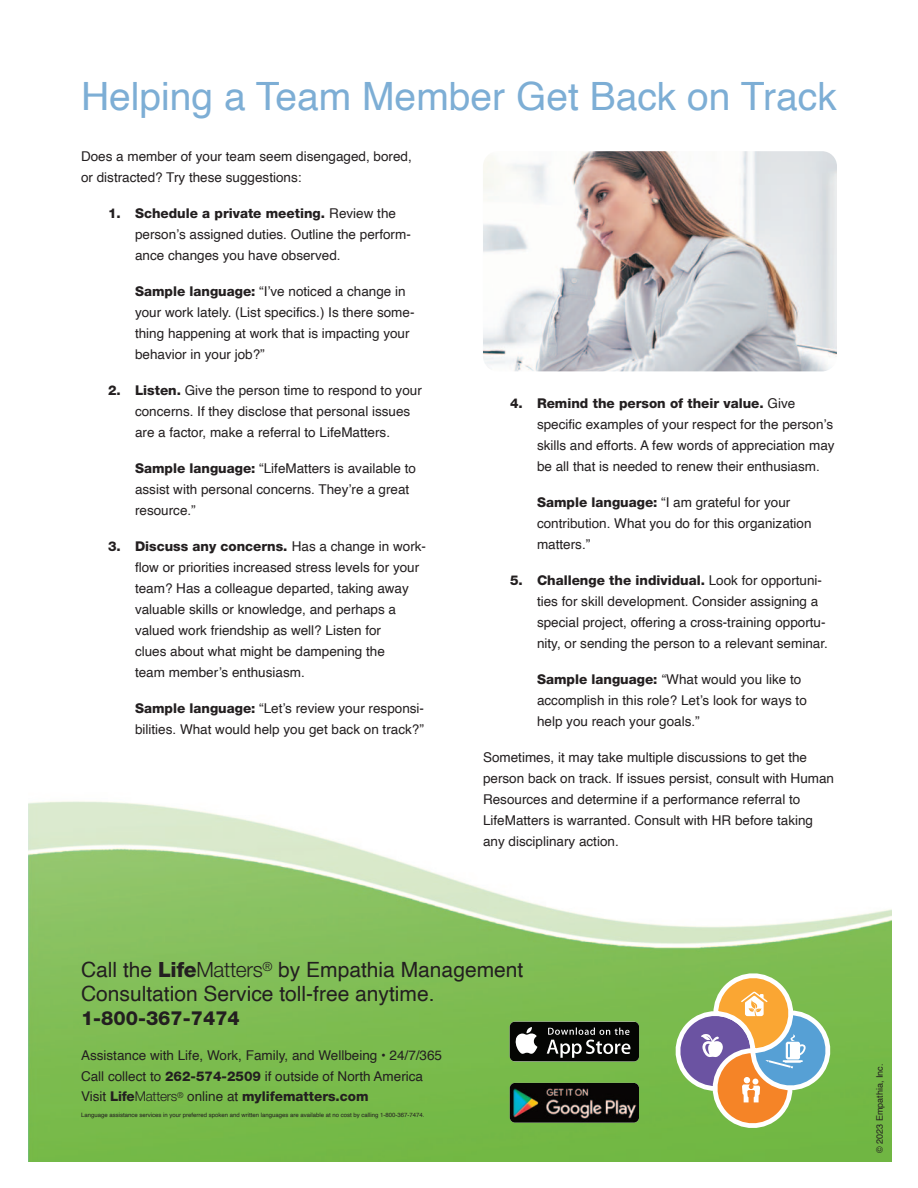
<style>
.page{position:relative;width:918px;height:1188px;background:#fff}
.page>*{position:absolute;margin:0;border:0;box-sizing:border-box;transform-origin:0 0}
.t1{font:39px "Helvetica";color:#7daed5}
.t2{font:21px/24px "Helvetica";color:#231f20}
.t3{font:800 19.5px "Helvetica Neue LT Std";color:#231f20}
.t4{font:13.5px/21px "Helvetica";color:#231f20}
.t5{font:800 13.5px "Helvetica Neue LT Std";color:#231f20}
.t6{font:9px "Helvetica";color:#231f20}
.t7{font:6px "Helvetica";color:#231f20}
.s1{font-family:"Helvetica Neue LT Std";font-weight:800}
.s2{font-family:"Helvetica Neue LT Std";font-weight:300}
.s3{font-family:"Helvetica";font-weight:400}
.s4{font-weight:300}
</style>
<div class="page">
<img style="left:28px;top:801px;width:863px;height:360px">
<svg style="left:674px;top:965px;width:164px;height:171px;background:#a2b177"></svg>
<img style="left:483px;top:151px;width:354px;height:220px;border-radius:15px">
<svg style="left:510px;top:1022px;width:129px;height:39px;background:#343533"></svg>
<img style="left:510px;top:1083px;width:129px;height:40px;border-radius:5px">
<p class="t1" style="left:81px;top:80px;width:757px">Helping a Team Member Get Back on Track</p>
<p class="t4" style="left:81px;top:147px;width:332px">Does a member of your team seem disengaged, bored, or distracted? Try these suggestions:</p>
<p class="t4" style="left:135px;top:204px;width:277px;text-indent:-27px"><span class="s1">1. Schedule a private meeting.</span> Review the person’s assigned duties. Outline the perform&shy;ance changes you have observed.</p>
<p class="t4" style="left:135px;top:282px;width:281px"><span class="s1">Sample language:</span> “I’ve noticed a change in your work lately. (List specifics.) Is there some&shy;thing happening at work that is impacting your behavior in your job?”</p>
<p class="t4" style="left:135px;top:381px;width:288px;text-indent:-27px"><span class="s1">2. Listen.</span> Give the person time to respond to your concerns. If they disclose that personal issues are a factor, make a referral to LifeMatters.</p>
<p class="t4" style="left:135px;top:459px;width:283px"><span class="s1">Sample language:</span> “LifeMatters is available to assist with personal concerns. They’re a great resource.”</p>
<p class="t4" style="left:135px;top:537px;width:293px;text-indent:-27px"><span class="s1">3. Discuss any concerns.</span> Has a change in work&shy;flow or priorities increased stress levels for your team? Has a colleague departed, taking away valuable skills or knowledge, and perhaps a valued work friendship as well? Listen for<br>clues about what might be dampening the<br>team member’s enthusiasm.</p>
<p class="t4" style="left:135px;top:699px;width:291px"><span class="s1">Sample language:</span> “Let’s review your responsi&shy;bilities. What would help you get back on track?”</p>
<p class="t4" style="left:537px;top:394px;width:299px;text-indent:-27px"><span class="s1">4. Remind the person of their value.</span> Give specific examples of your respect for the person’s skills and efforts. A few words of appreciation may be all that is needed to renew their enthusiasm.</p>
<p class="t4" style="left:537px;top:493px;width:276px"><span class="s1">Sample language:</span> “I am grateful for your contribution. What you do for this organization matters.”</p>
<p class="t4" style="left:537px;top:571px;width:292px;text-indent:-27px"><span class="s1">5. Challenge the individual.</span> Look for opportuni&shy;ties for skill development. Consider assigning a special project, offering a cross-training opportu&shy;nity, or sending the person to a relevant seminar.</p>
<p class="t4" style="left:537px;top:670px;width:271px"><span class="s1">Sample language:</span> “What would you like to accomplish in this role? Let’s look for ways to help you reach your goals.”</p>
<p class="t4" style="left:483px;top:748px;width:353px">Sometimes, it may take multiple discussions to get the person back on track. If issues persist, consult with Human Resources and determine if a performance referral to LifeMatters is warranted. Consult with HR before taking any disciplinary action.</p>
<p class="t2" style="left:81px;top:959px;width:444px">Call the <span class="s1">Life</span><span class="s2">Matters</span><sup>®</sup> by Empathia Management<br>Consultation Service toll-free anytime.</p>
<p class="t3" style="left:81px;top:1011px;width:160px">1-800-367-7474</p>
<p class="t4" style="left:81px;top:1046px;width:363px">Assistance with Life, Work, Family, and Wellbeing • 24/7/365</p>
<p class="t4" style="left:81px;top:1066px;width:344px">Call collect to <span class="s1">262-574-2509</span> if outside of North America</p>
<p class="t5" style="left:81px;top:1092px;width:289px"><span class="s3">Visit</span> Life<span class="s4">Matters</span><sup>®</sup> <span class="s3">online at</span> mylifematters.com</p>
<p class="t7" style="left:81px;top:1112px;width:345px">Language assistance services in your preferred spoken and written languages are available at no cost by calling 1-800-367-7474.</p>
<p class="t6" style="left:876px;top:1153px;width:91px;rotate:-90deg">© 2023 Empathia, Inc.</p>
</div>
